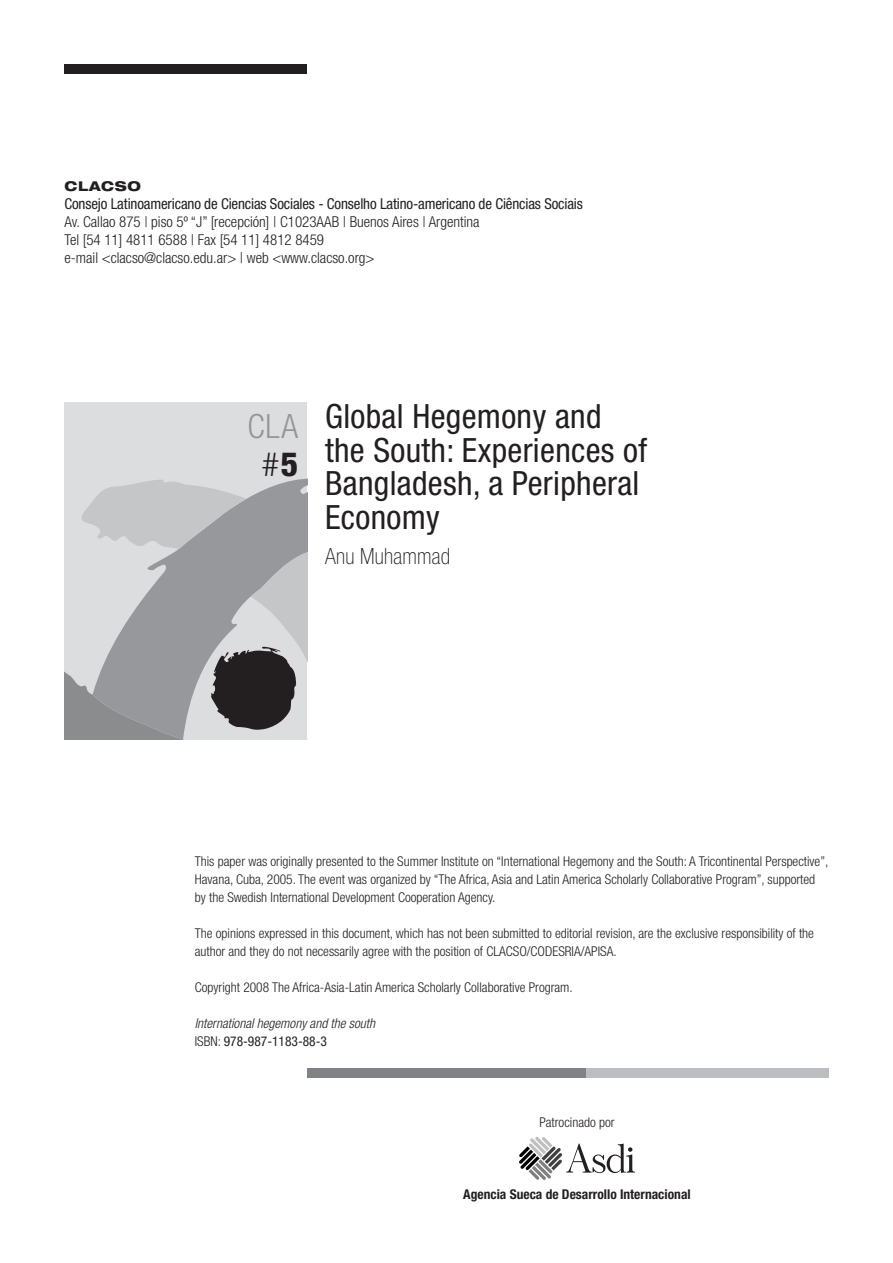
<style>
.page{position:relative;width:893px;height:1263px;background:#fff}
.page>*{position:absolute;margin:0;border:0;box-sizing:border-box;transform-origin:0 0}
.t1{font:condensed 33.45px/33.5px "Helvetica Neue";letter-spacing:.01em;color:#231f20}
.referencias{font:300 condensed 33.45px "Helvetica Neue";color:#939598}
.referencias-2{font:300 condensed 33.45px "Helvetica Neue";color:#231f20}
.t2{font:100 condensed 22.35px "Helvetica Neue";letter-spacing:.01em;color:#231f20}
.t3{font:300 condensed 15px "Helvetica Neue";color:#231f20}
.t4{font:condensed 15px "Helvetica Neue";letter-spacing:-.01em;color:#231f20}
.t5{font:300 condensed 13.5px/18px "Helvetica Neue";color:#231f20}
.t6{font:700 condensed 13.5px "Helvetica Neue";color:#231f20}
.t7{font:italic 300 condensed 13.5px "Helvetica Neue";color:#231f20}
.t8{font:condensed 13.5px "Helvetica Neue";color:#231f20}
.t9{font:800 expanded 13.5px "Helvetica Neue";letter-spacing:.05em;color:#231f20}
.s1{font-weight:800}
.s2{font-weight:300}
</style>
<div class="page">
<div style="left:64px;top:64px;width:243px;height:10px;background:#231f20"></div>
<svg style="left:519px;top:1137px;width:116px;height:43px"></svg>
<div style="left:307px;top:1068px;width:279px;height:9px;background:#808285"></div>
<div style="left:586px;top:1068px;width:242px;height:9px;background:#bcbdc0"></div>
<div style="left:64px;top:402px;width:243px;height:338px;background:#dcdddf"></div>
<svg style="left:82px;top:480px;width:225px;height:113px"></svg>
<svg style="left:64px;top:593px;width:243px;height:147px"></svg>
<p class="t9" style="left:64px;top:177px;width:78px">CLACSO</p>
<p class="t4" style="left:64px;top:195px;width:520px">Consejo Latinoamericano de Ciencias Sociales - Conselho Latino-americano de Ciências Sociais</p>
<p class="t3" style="left:64px;top:213px;width:417px">Av. Callao 875 | piso 5º “J” [recepción] | C1023AAB | Buenos Aires | Argentina</p>
<p class="t3" style="left:64px;top:231px;width:261px">Tel [54 11] 4811 6588 | Fax [54 11] 4812 8459</p>
<p class="t3" style="left:64px;top:249px;width:311px">e-mail &lt;clacso@clacso.edu.ar&gt; | web &lt;www.clacso.org&gt;</p>
<p class="referencias" style="left:247px;top:407px;width:52px">CLA</p>
<p class="referencias-2" style="left:262px;top:445px;width:37px">#<span class="s1">5</span></p>
<p class="t1" style="left:325px;top:400px;width:323px">Global Hegemony and the South: Experiences of<br>Bangladesh, a Peripheral<br>Economy</p>
<p class="t2" style="left:325px;top:544px;width:127px">Anu Muhammad</p>
<p class="t5" style="left:195px;top:852px;width:635px">This paper was originally presented to the Summer Institute on “International Hegemony and the South: A Tricontinental Perspective”,<br>Havana, Cuba, 2005. The event was organized by “The Africa, Asia and Latin America Scholarly Collaborative Program”, supported by the Swedish International Development Cooperation Agency.</p>
<p class="t5" style="left:195px;top:924px;width:621px">The opinions expressed in this document, which has not been submitted to editorial revision, are the exclusive responsibility of the author and they do not necessarily agree with the position of CLACSO/CODESRIA/APISA.</p>
<p class="t5" style="left:195px;top:978px;width:379px">Copyright 2008 The Africa-Asia-Latin America Scholarly Collaborative Program.</p>
<p class="t7" style="left:195px;top:1015px;width:182px">International hegemony and the south</p>
<p class="t8" style="left:195px;top:1033px;width:134px"><span class="s2">ISBN:</span> 978-987-1183-88-3</p>
<p class="t5" style="left:539px;top:1113px;width:77px">Patrocinado por</p>
<p class="t6" style="left:463px;top:1186px;width:229px">Agencia Sueca de Desarrollo Internacional</p>
</div>
